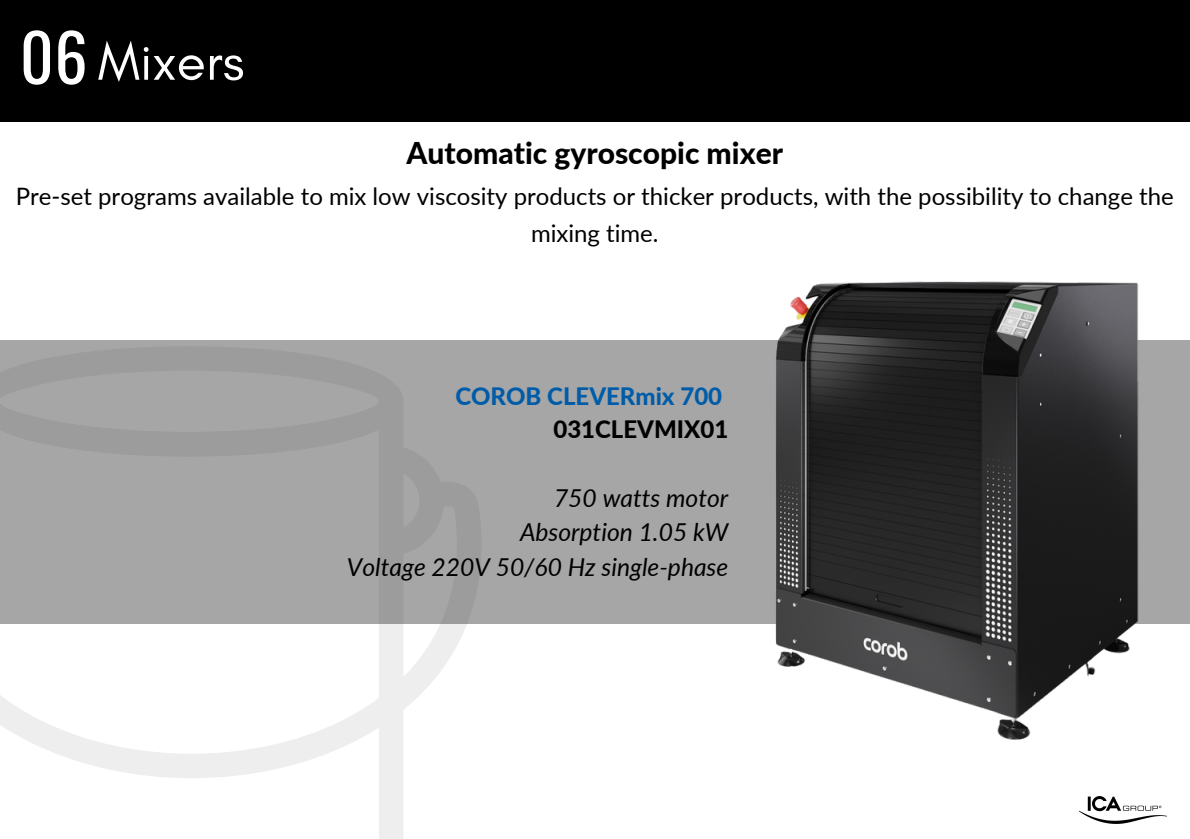
<style>
.page{position:relative;width:1190px;height:839px;background:#fff}
.page>*{position:absolute;margin:0;border:0;box-sizing:border-box;transform-origin:0 0}
.t1{font:54px "Glacial Indifference";color:#fff}
.t2{font:800 30px "Lato";color:#000}
.t3{font:italic 24.6px/34.4px "Lato";color:#000;text-align:right}
.t4{font:24px/37.4px "Lato";color:#000;text-align:center}
.t5{font:800 24px "Lato";color:#005ca9}
.t6{font:800 24px "Lato";color:#000}
.s1{font-family:"Oswald";font-size:65.8px}
</style>
<div class="page">
<div style="left:0;top:0;width:1190px;height:122px;background:#000"></div>
<div style="left:0;top:340px;width:1190px;height:283px;background:#a6a6a6"></div>
<svg style="left:379px;top:778px;width:24px;height:60px"></svg>
<svg style="left:0;top:623px;width:481px;height:155px"></svg>
<svg style="left:191px;top:749px;width:1px;height:25px"></svg>
<img style="left:756px;top:281px;width:400px;height:459px">
<img style="left:1079px;top:796px;width:88px;height:28px">
<h1 class="t1" style="left:20px;top:28px;width:226px"><span class="s1">06</span> Mixers</h1>
<p class="t2" style="left:407px;top:134px;width:378px">Automatic gyroscopic mixer</p>
<p class="t4" style="left:16px;top:177px;width:1160px">Pre-set programs available to mix low viscosity products or thicker products, with the possibility to change the mixing time.</p>
<p class="t5" style="left:455px;top:381px;width:268px">COROB CLEVERmix 700</p>
<p class="t6" style="left:553px;top:414px;width:176px">031CLEVMIX01</p>
<p class="t3" style="left:347px;top:480px;width:383px">750 watts motor<br>Absorption 1.05 kW<br>Voltage 220V 50/60 Hz single-phase</p>
</div>
